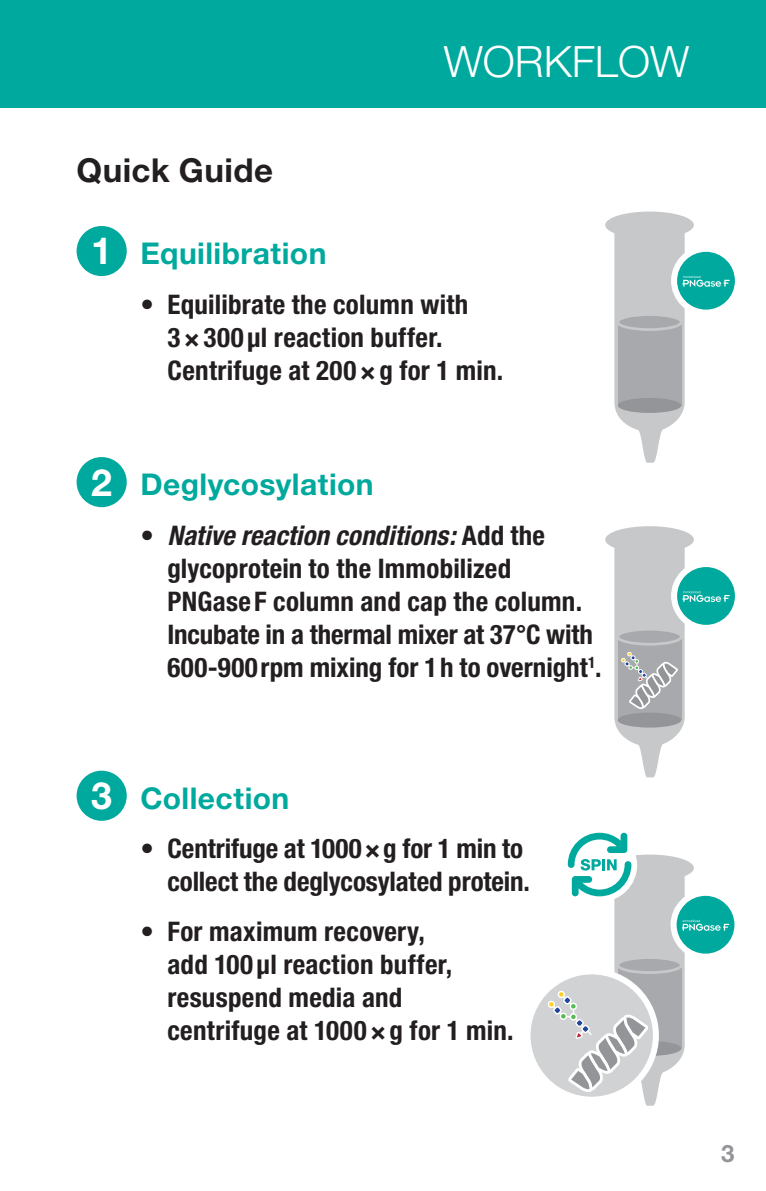
<style>
.page{position:relative;width:766px;height:1191px;background:#fff}
.page>*{position:absolute;margin:0;border:0;box-sizing:border-box;transform-origin:0 0}
.h1_right{font:300 43.2px "Helvetica Neue";color:#fff}
.t1{font:700 37.5px "Helvetica Neue";color:#fff}
.quick-guide_h3{font:700 33px "Helvetica Neue";letter-spacing:.01em;color:#231f20}
.quick-guide_ol{font:700 30px "Helvetica Neue";letter-spacing:.015em;color:#00a99d}
.quick-guide_ol_ul{font:700 condensed 27px/33px "Helvetica Neue";letter-spacing:.01em;color:#231f20}
.t2{font:700 24px "Helvetica Neue";color:#939598}
.s1{font-weight:500}
.s2{font-style:italic}
</style>
<div class="page">
<div style="left:0;top:0;width:765px;height:108px;background:#00a99d"></div>
<svg style="left:674px;top:249px;width:63px;height:64px"></svg>
<svg style="left:605px;top:211px;width:124px;height:252px"></svg>
<div style="left:671px;top:246px;width:69px;height:70px;border:6px solid #fff;border-radius:50%"></div>
<svg style="left:527px;top:971px;width:128px;height:128px"></svg>
<svg style="left:674px;top:564px;width:63px;height:64px"></svg>
<div style="left:671px;top:561px;width:69px;height:70px;border:6px solid #fff;border-radius:50%"></div>
<svg style="left:673px;top:893px;width:64px;height:63px"></svg>
<svg style="left:547px;top:832px;width:181px;height:273px"></svg>
<div style="left:670px;top:890px;width:70px;height:69px;border:6px solid #fff;border-radius:50%"></div>
<svg style="left:605px;top:526px;width:124px;height:251px"></svg>
<div style="left:77px;top:226px;width:50px;height:50px;background:#00a99d;border-radius:50%"></div>
<div style="left:77px;top:457px;width:50px;height:50px;background:#00a99d;border-radius:50%"></div>
<div style="left:77px;top:770px;width:50px;height:50px;background:#00a99d;border-radius:50%"></div>
<p class="quick-guide_h3" style="left:77px;top:149px;width:198px">Quick Guide</p>
<p class="h1_right" style="left:443px;top:36px;width:247px">WORKFLOW</p>
<p class="t1" style="left:91px;top:228px;width:22px">1</p>
<p class="quick-guide_ol" style="left:140px;top:235px;width:187px">Equilibration</p>
<p class="quick-guide_ol_ul" style="left:167px;top:287px;width:337px;text-indent:-27px"><span class="s1">•</span> Equilibrate the column with<br>3×300μl reaction buffer.<br>Centrifuge at 200×g for 1 min.</p>
<p class="t1" style="left:91px;top:459px;width:22px">2</p>
<p class="quick-guide_ol" style="left:140px;top:466px;width:235px">Deglycosylation</p>
<p class="quick-guide_ol_ul" style="left:167px;top:518px;width:435px;text-indent:-27px"><span class="s1">•</span> <span class="s2">Native reaction conditions:</span> Add the glycoprotein to the Immobilized PNGase F column and cap the column.<br>Incubate in a thermal mixer at 37°C with 600-900rpm mixing for 1h to overnight<sup>1</sup>.</p>
<p class="t1" style="left:91px;top:772px;width:22px">3</p>
<p class="quick-guide_ol" style="left:140px;top:779px;width:150px">Collection</p>
<p class="quick-guide_ol_ul" style="left:140px;top:832px;width:391px;text-align:right"><span class="s1">•</span> Centrifuge at 1000×g for 1 min to collect the deglycosylated protein.</p>
<p class="quick-guide_ol_ul" style="left:167px;top:914px;width:348px;text-indent:-27px">• For maximum recovery,<br>add 100μl reaction buffer, resuspend media and centrifuge at 1000×g for 1 min.</p>
<p class="t2" style="left:720px;top:1138px;width:15px">3</p>
</div>
